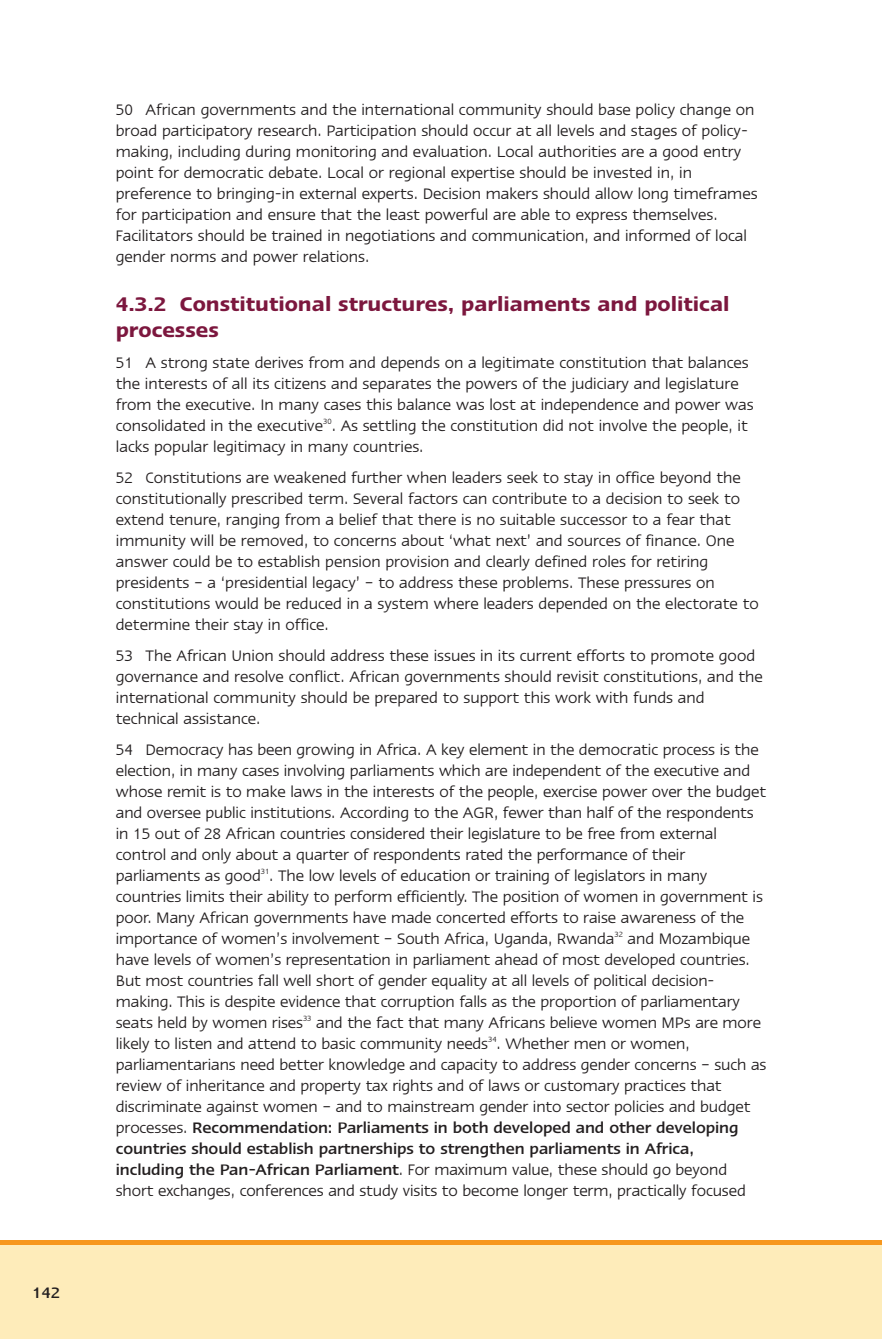
<style>
.page{position:relative;width:882px;height:1339px;background:#fff}
.page>*{position:absolute;margin:0;border:0;box-sizing:border-box;transform-origin:0 0}
.t1{font:600 22.75px/26.2px "Linotype Ergo";color:#7c173e}
.t2{font:17.5px/21px "Linotype Ergo";color:#231f20}
.t3{font:500 17.5px "Linotype Ergo";color:#231f20}
.s1{font-weight:500}
</style>
<div class="page">
<div style="left:0;top:1240px;width:882px;height:99px;background:#feecba"></div>
<div style="left:0;top:1240px;width:882px;height:5px;background:#f7971d"></div>
<p class="t3" style="left:32px;top:1286px;width:29px">142</p>
<p class="t2" style="left:116px;top:100px;width:643px">50 African governments and the international community should base policy change on broad participatory research. Participation should occur at all levels and stages of policy&shy;making, including during monitoring and evaluation. Local authorities are a good entry point for democratic debate. Local or regional expertise should be invested in, in preference to bringing-in external experts. Decision makers should allow long timeframes for participation and ensure that the least powerful are able to express themselves.<br>Facilitators should be trained in negotiations and communication, and informed of local gender norms and power relations.</p>
<h1 class="t1" style="left:116px;top:292px;width:615px">4.3.2 Constitutional structures, parliaments and political processes</h1>
<p class="t2" style="left:116px;top:353px;width:639px">51 A strong state derives from and depends on a legitimate constitution that balances the interests of all its citizens and separates the powers of the judiciary and legislature from the executive. In many cases this balance was lost at independence and power was consolidated in the executive<sup>30</sup>. As settling the constitution did not involve the people, it lacks popular legitimacy in many countries.</p>
<p class="t2" style="left:116px;top:468px;width:644px">52 Constitutions are weakened further when leaders seek to stay in office beyond the constitutionally prescribed term. Several factors can contribute to a decision to seek to extend tenure, ranging from a belief that there is no suitable successor to a fear that immunity will be removed, to concerns about ‘what next’ and sources of finance. One answer could be to establish pension provision and clearly defined roles for retiring presidents – a ‘presidential legacy’ – to address these problems. These pressures on constitutions would be reduced in a system where leaders depended on the electorate to determine their stay in office.</p>
<p class="t2" style="left:116px;top:646px;width:649px">53 The African Union should address these issues in its current efforts to promote good governance and resolve conflict. African governments should revisit constitutions, and the international community should be prepared to support this work with funds and technical assistance.</p>
<p class="t2" style="left:116px;top:740px;width:652px">54 Democracy has been growing in Africa. A key element in the democratic process is the election, in many cases involving parliaments which are independent of the executive and whose remit is to make laws in the interests of the people, exercise power over the budget and oversee public institutions. According to the AGR, fewer than half of the respondents in 15 out of 28 African countries considered their legislature to be free from external control and only about a quarter of respondents rated the performance of their parliaments as good<sup>31</sup>. The low levels of education or training of legislators in many countries limits their ability to perform efficiently. The position of women in government is poor. Many African governments have made concerted efforts to raise awareness of the importance of women’s involvement – South Africa, Uganda, Rwanda<sup>32</sup> and Mozambique have levels of women’s representation in parliament ahead of most developed countries.<br>But most countries fall well short of gender equality at all levels of political decision&shy;making. This is despite evidence that corruption falls as the proportion of parliamentary seats held by women rises<sup>33</sup> and the fact that many Africans believe women MPs are more likely to listen and attend to basic community needs<sup>34</sup>. Whether men or women, parliamentarians need better knowledge and capacity to address gender concerns – such as review of inheritance and property tax rights and of laws or customary practices that discriminate against women – and to mainstream gender into sector policies and budget processes. <span class="s1">Recommendation: Parliaments in both developed and other developing countries should establish partnerships to strengthen parliaments in Africa, including the Pan-African Parliament</span>. For maximum value, these should go beyond short exchanges, conferences and study visits to become longer term, practically focused</p>
</div>
